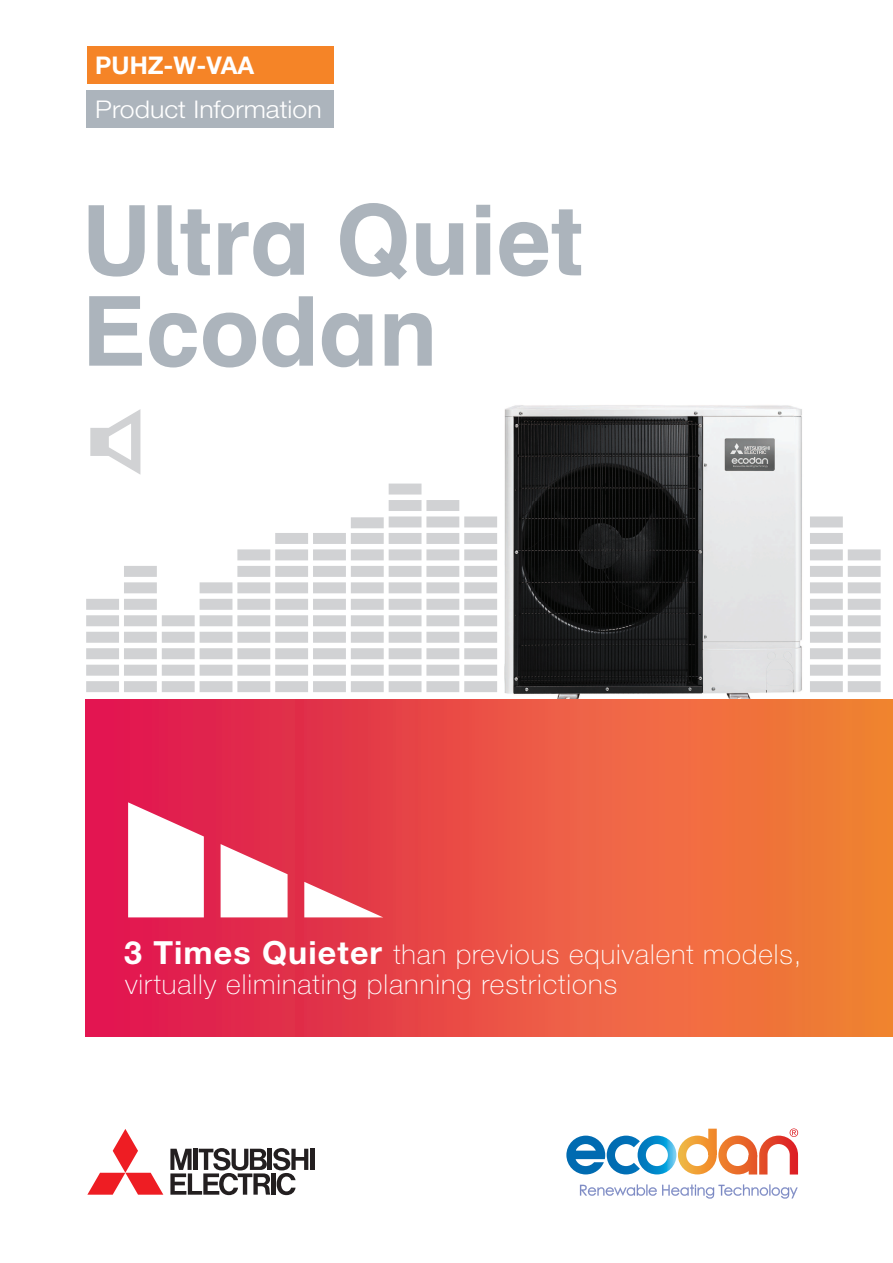
<style>
.page{position:relative;width:893px;height:1263px;background:#fff}
.page>*{position:absolute;margin:0;border:0;box-sizing:border-box;transform-origin:0 0}
.t1{font:100 27.45px/29.7px "Helvetica Neue";letter-spacing:.035em;color:#fff}
.t2{font:300 24.45px "Helvetica Neue";color:#fff;scale:1.09 1}
.t3{font:700 24.45px "Helvetica Neue";color:#fff}
.s1{font-weight:700;font-size:31.95px}
</style>
<div class="page">
<svg style="left:566px;top:1128px;width:232px;height:46px"></svg>
<svg style="left:580px;top:1184px;width:218px;height:14px"></svg>
<svg style="left:87px;top:1129px;width:76px;height:66px"></svg>
<hr style="left:310px;top:1149px;width:4px;height:21px;background:#231f20">
<svg style="left:170px;top:1148px;width:138px;height:47px"></svg>
<svg style="left:89px;top:205px;width:56px;height:72px"></svg>
<svg style="left:158px;top:205px;width:52px;height:70px"></svg>
<svg style="left:218px;top:222px;width:86px;height:54px"></svg>
<svg style="left:340px;top:203px;width:67px;height:77px"></svg>
<svg style="left:416px;top:223px;width:47px;height:53px"></svg>
<svg style="left:476px;top:205px;width:14px;height:70px"></svg>
<svg style="left:499px;top:209px;width:82px;height:67px"></svg>
<svg style="left:89px;top:296px;width:53px;height:70px"></svg>
<svg style="left:149px;top:313px;width:48px;height:54px"></svg>
<svg style="left:203px;top:313px;width:53px;height:54px"></svg>
<svg style="left:262px;top:296px;width:51px;height:71px"></svg>
<svg style="left:322px;top:313px;width:50px;height:54px"></svg>
<svg style="left:385px;top:313px;width:47px;height:53px"></svg>
<div style="left:87px;top:47px;width:246px;height:37px;background:#f58427"></div>
<div style="left:86px;top:90px;width:247px;height:38px;background:#acb4bc"></div>
<svg style="left:90px;top:409px;width:50px;height:65px"></svg>
<img style="left:504px;top:405px;width:298px;height:294px">
<svg style="left:86px;top:483px;width:795px;height:209px"></svg>
<div style="left:85px;top:699px;width:808px;height:337px;background:linear-gradient(to right,#df1452,#f38937)"></div>
<svg style="left:128px;top:802px;width:255px;height:115px"></svg>
<p class="t3" style="left:95px;top:47px;width:160px">PUHZ-W-VAA</p>
<p class="t2" style="left:95px;top:89px;width:209px">Product Information</p>
<p class="t1" style="left:124px;top:938px;width:679px"><span class="s1">3 Times Quieter</span> than previous equivalent models, virtually eliminating planning restrictions</p>
</div>
